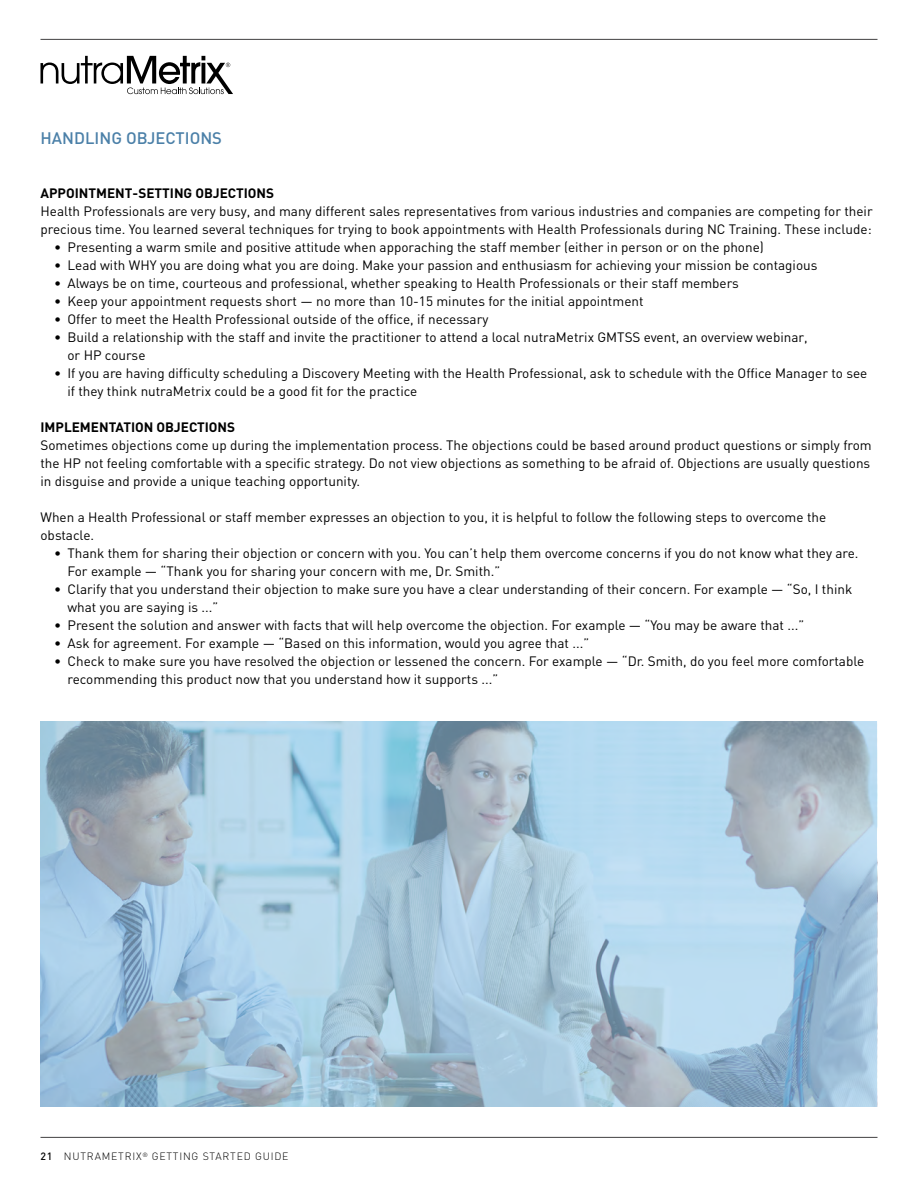
<style>
.page{position:relative;width:918px;height:1188px;background:#fff}
.page>*{position:absolute;margin:0;border:0;box-sizing:border-box;transform-origin:0 0}
.t1{font:500 16.5px "DIN";color:#4b80a8}
.t2{font:13.5px/18px "DIN";color:#000}
.t3{font:700 13.5px "DIN";color:#000}
.t4{font:300 10.5px "DIN";letter-spacing:.075em;color:#000}
.s1{font-weight:500}
</style>
<div class="page">
<hr style="left:40px;top:39px;width:838px;height:1px;background:#414042">
<hr style="left:40px;top:1137px;width:838px;height:1px;background:#414042">
<svg style="left:40px;top:56px;width:193px;height:38px"></svg>
<svg style="left:40px;top:721px;width:838px;height:386px;background:#a5c4d8"></svg>
<p class="t1" style="left:40px;top:128px;width:183px">HANDLING OBJECTIONS</p>
<p class="t3" style="left:40px;top:184px;width:235px">APPOINTMENT-SETTING OBJECTIONS</p>
<p class="t2" style="left:40px;top:202px;width:834px">Health Professionals are very busy, and many different sales representatives from various industries and companies are competing for their precious time. You learned several techniques for trying to book appointments with Health Professionals during NC Training. These include:</p>
<p class="t2" style="left:54px;top:238px;width:711px">• Presenting a warm smile and positive attitude when apporaching the staff member (either in person or on the phone)</p>
<p class="t2" style="left:54px;top:256px;width:765px">• Lead with WHY you are doing what you are doing. Make your passion and enthusiasm for achieving your mission be contagious</p>
<p class="t2" style="left:54px;top:274px;width:687px">• Always be on time, courteous and professional, whether speaking to Health Professionals or their staff members</p>
<p class="t2" style="left:54px;top:292px;width:591px">• Keep your appointment requests short — no more than 10-15 minutes for the initial appointment</p>
<p class="t2" style="left:54px;top:310px;width:436px">• Offer to meet the Health Professional outside of the office, if necessary</p>
<p class="t2" style="left:68px;top:328px;width:742px;text-indent:-14px">• Build a relationship with the staff and invite the practitioner to attend a local nutraMetrix GMTSS event, an overview webinar, or HP course</p>
<p class="t2" style="left:68px;top:364px;width:801px;text-indent:-14px">• If you are having difficulty scheduling a Discovery Meeting with the Health Professional, ask to schedule with the Office Manager to see if they think nutraMetrix could be a good fit for the practice</p>
<p class="t3" style="left:40px;top:418px;width:196px">IMPLEMENTATION OBJECTIONS</p>
<p class="t2" style="left:40px;top:436px;width:833px;text-align:justify">Sometimes objections come up during the implementation process. The objections could be based around product questions or simply from the HP not feeling comfortable with a specific strategy. Do not view objections as something to be afraid of. Objections are usually questions in disguise and provide a unique teaching opportunity.</p>
<p class="t2" style="left:40px;top:508px;width:787px">When a Health Professional or staff member expresses an objection to you, it is helpful to follow the following steps to overcome the obstacle.</p>
<p class="t2" style="left:68px;top:544px;width:793px;text-indent:-14px">• Thank them for sharing their objection or concern with you. You can’t help them overcome concerns if you do not know what they are.<br>For example — “Thank you for sharing your concern with me, Dr. Smith.”</p>
<p class="t2" style="left:68px;top:580px;width:786px;text-indent:-14px">• Clarify that you understand their objection to make sure you have a clear understanding of their concern. For example — “So, I think what you are saying is ...”</p>
<p class="t2" style="left:54px;top:616px;width:752px">• Present the solution and answer with facts that will help overcome the objection. For example — “You may be aware that ...”</p>
<p class="t2" style="left:54px;top:634px;width:537px">• Ask for agreement. For example — “Based on this information, would you agree that ...”</p>
<p class="t2" style="left:68px;top:652px;width:798px;text-indent:-14px">• Check to make sure you have resolved the objection or lessened the concern. For example — “Dr. Smith, do you feel more comfortable recommending this product now that you understand how it supports ...”</p>
<p class="t4" style="left:40px;top:1150px;width:250px"><span class="s1">21</span> NUTRAMETRIX<sup>®</sup> GETTING STARTED GUIDE</p>
</div>
